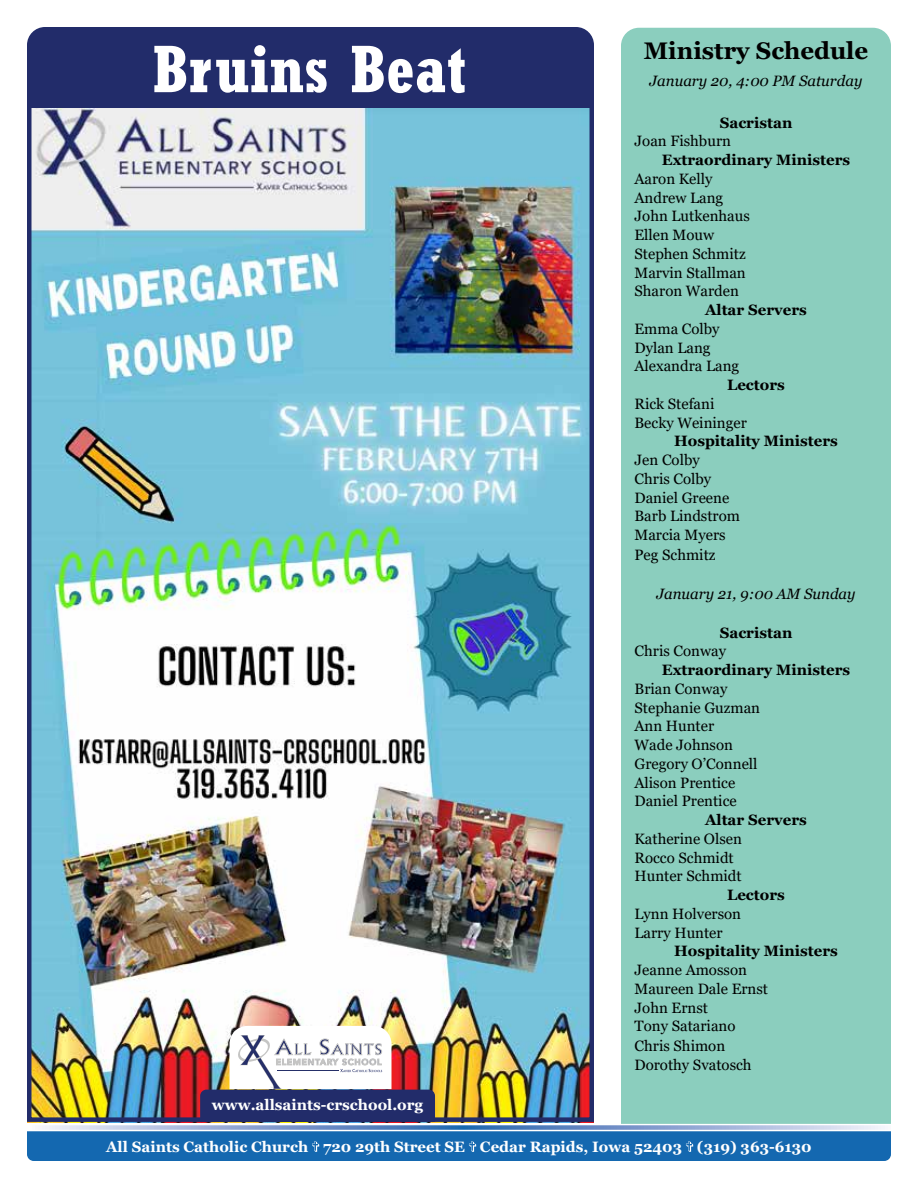
<style>
.page{position:relative;width:918px;height:1188px;background:#fff}
.page>*{position:absolute;margin:0;border:0;box-sizing:border-box;transform-origin:0 0}
.t1{font:700 condensed 66px "Rockwell";color:#fff}
.t2{font:700 24px "Georgia";color:#000}
.t3{font:15px/18.8px "Georgia";color:#000}
.t4{font:700 15px "Georgia";color:#000}
.t5{font:700 15px "Georgia";color:#fff}
.t6{font:italic 15px "Georgia";color:#000}
</style>
<div class="page">
<svg style="left:42px;top:1125px;width:843px;height:5px;background:#95aed6"></svg>
<div style="left:27px;top:1131px;width:864px;height:30px;background:#1468b0"></div>
<img style="left:32px;top:109px;width:557px;height:1008px">
<div style="left:27px;top:97px;width:567px;height:1025px;border:4px solid #222c6a"></div>
<div style="left:621px;top:28px;width:270px;height:1096px;background:#8bcebe"></div>
<div style="left:27px;top:27px;width:567px;height:81px;background:#222c6a"></div>
<svg style="left:200px;top:1026px;width:235px;height:96px"></svg>
<hr style="left:277px;top:1071px;width:62px;height:1px;background:#252f68">
<h1 class="t1" style="left:153px;top:30px;width:315px">Bruins Beat</h1>
<p class="t5" style="left:212px;top:1095px;width:213px">www.allsaints-crschool.org</p>
<h2 class="t2" style="left:644px;top:36px;width:226px">Ministry Schedule</h2>
<p class="t6" style="left:650px;top:72px;width:214px">January 20, 4:00 PM Saturday</p>
<p class="t4" style="left:720px;top:113px;width:74px">Sacristan</p>
<p class="t3" style="left:635px;top:132px;width:98px">Joan Fishburn</p>
<p class="t4" style="left:662px;top:150px;width:190px">Extraordinary Ministers</p>
<p class="t3" style="left:635px;top:170px;width:117px">Aaron Kelly<br>Andrew Lang<br>John Lutkenhaus<br>Ellen Mouw<br>Stephen Schmitz<br>Marvin Stallman<br>Sharon Warden</p>
<p class="t4" style="left:705px;top:300px;width:103px">Altar Servers</p>
<p class="t3" style="left:635px;top:320px;width:106px">Emma Colby<br>Dylan Lang<br>Alexandra Lang</p>
<p class="t4" style="left:727px;top:375px;width:59px">Lectors</p>
<p class="t3" style="left:635px;top:395px;width:114px">Rick Stefani<br>Becky Weininger</p>
<p class="t4" style="left:674px;top:431px;width:165px">Hospitality Ministers</p>
<p class="t3" style="left:635px;top:451px;width:107px">Jen Colby<br>Chris Colby<br>Daniel Greene<br>Barb Lindstrom<br>Marcia Myers<br>Peg Schmitz</p>
<p class="t6" style="left:656px;top:584px;width:201px">January 21, 9:00 AM Sunday</p>
<p class="t4" style="left:720px;top:623px;width:74px">Sacristan</p>
<p class="t3" style="left:635px;top:642px;width:93px">Chris Conway</p>
<p class="t4" style="left:662px;top:660px;width:190px">Extraordinary Ministers</p>
<p class="t3" style="left:635px;top:680px;width:127px">Brian Conway<br>Stephanie Guzman<br>Ann Hunter<br>Wade Johnson<br>Gregory O’Connell<br>Alison Prentice<br>Daniel Prentice</p>
<p class="t4" style="left:705px;top:810px;width:103px">Altar Servers</p>
<p class="t3" style="left:635px;top:830px;width:109px">Katherine Olsen<br>Rocco Schmidt<br>Hunter Schmidt</p>
<p class="t4" style="left:727px;top:885px;width:59px">Lectors</p>
<p class="t3" style="left:635px;top:905px;width:108px">Lynn Holverson<br>Larry Hunter</p>
<p class="t4" style="left:674px;top:941px;width:165px">Hospitality Ministers</p>
<p class="t3" style="left:635px;top:961px;width:135px">Jeanne Amosson<br>Maureen Dale Ernst<br>John Ernst<br>Tony Satariano<br>Chris Shimon<br>Dorothy Svatosch</p>
<p class="t5" style="left:106px;top:1137px;width:707px">All Saints Catholic Church 720 29th Street SE Cedar Rapids, Iowa 52403 (319) 363-6130</p>
</div>
